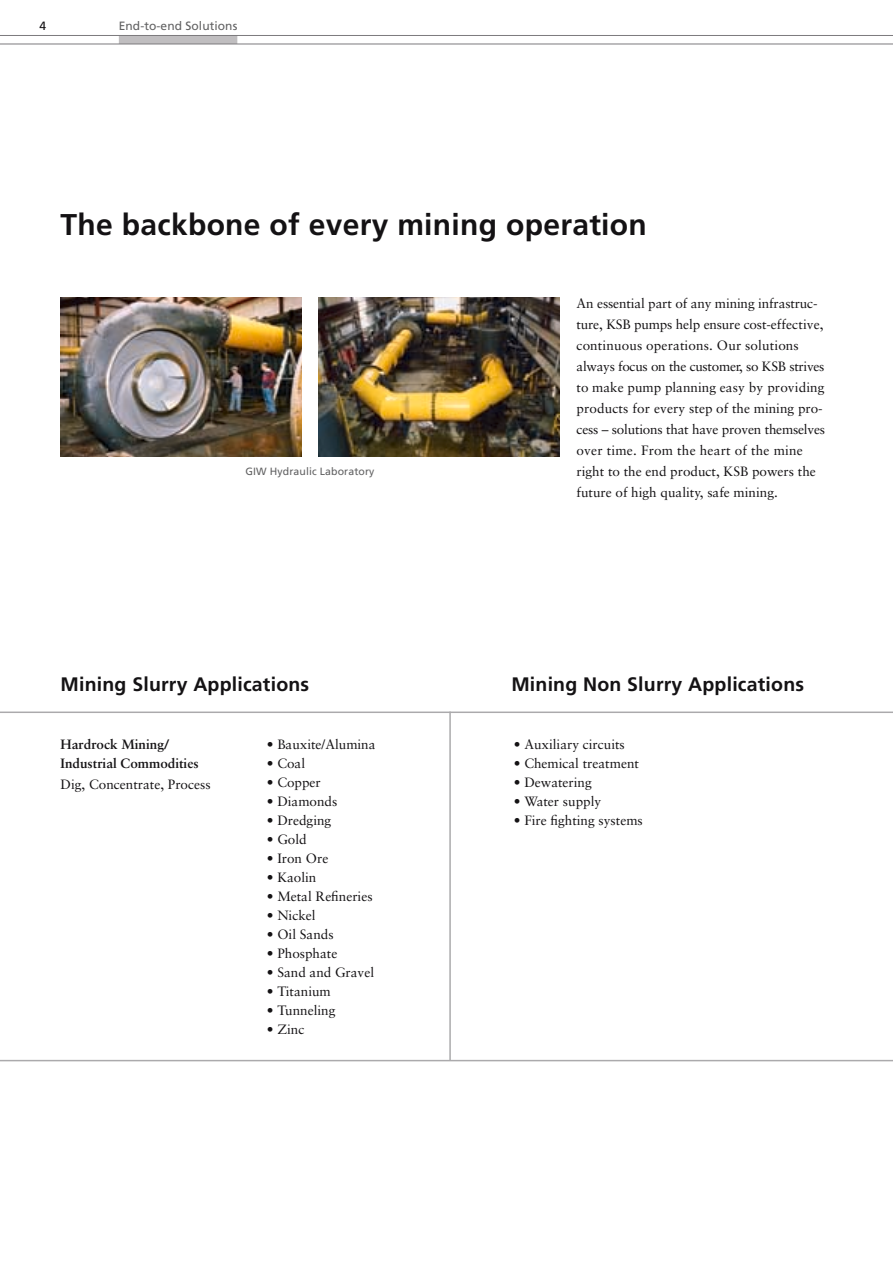
<style>
.page{position:relative;width:893px;height:1263px;background:#fff}
.page>*{position:absolute;margin:0;border:0;box-sizing:border-box;transform-origin:0 0}
.t1{font:700 30px "Frutiger LT Com";letter-spacing:.01em;color:#141214}
.t2{font:700 19.5px "Frutiger LT Com";letter-spacing:.01em;color:#141214}
.t3{font:13.5px/21px "Sabon LT";color:#141214}
.t4{font:700 13.5px/18.9px "Sabon LT";color:#141214}
.t5{font:12px "Frutiger LT Com";letter-spacing:.005em;color:#616162}
.t6{font:12px "Frutiger LT Com";color:#141214}
.t7{font:10.5px "Frutiger LT Com";letter-spacing:.01em;color:#616162}
</style>
<div class="page">
<div style="left:119px;top:35px;width:118px;height:9px;background:#c0bec0"></div>
<hr style="left:0;top:35px;width:893px;height:1px;background:#7c7a7d">
<hr style="left:0;top:44px;width:893px;height:1px;background:#7c7a7d">
<img style="left:61px;top:298px;width:240px;height:158px">
<img style="left:319px;top:298px;width:240px;height:158px">
<hr style="left:0;top:711px;width:893px;height:2px;background:#abaaac">
<hr style="left:449px;top:711px;width:2px;height:349px;background:#abaaac">
<hr style="left:0;top:1060px;width:893px;height:1px;background:#abaaac">
<p class="t6" style="left:39px;top:21px;width:8px">4</p>
<p class="t5" style="left:119px;top:21px;width:120px">End-to-end Solutions</p>
<h1 class="t1" style="left:61px;top:213px;width:588px">The backbone of every mining operation</h1>
<p class="t7" style="left:246px;top:467px;width:131px">GIW Hydraulic Laboratory</p>
<p class="t3" style="left:576px;top:294px;width:250px">An essential part of any mining infrastruc&shy;ture, KSB pumps help ensure cost-effective, continuous operations. Our solutions always focus on the customer, so KSB strives to make pump planning easy by providing products for every step of the mining pro&shy;cess – solutions that have proven themselves over time. From the heart of the mine right to the end product, KSB powers the future of high quality, safe mining.</p>
<h2 class="t2" style="left:61px;top:676px;width:250px">Mining Slurry Applications</h2>
<h2 class="t2" style="left:511px;top:676px;width:294px">Mining Non Slurry Applications</h2>
<p class="t4" style="left:61px;top:736px;width:140px">Hardrock Mining/<br>Industrial Commodities</p>
<p class="t3" style="left:61px;top:775px;width:152px">Dig, Concentrate, Process</p>
<p class="t3" style="left:267px;top:735px;width:110px">• Bauxite/Alumina</p>
<p class="t3" style="left:267px;top:754px;width:40px">• Coal</p>
<p class="t3" style="left:267px;top:773px;width:56px">• Copper</p>
<p class="t3" style="left:267px;top:792px;width:72px">• Diamonds</p>
<p class="t3" style="left:267px;top:811px;width:66px">• Dredging</p>
<p class="t3" style="left:267px;top:830px;width:41px">• Gold</p>
<p class="t3" style="left:267px;top:849px;width:63px">• Iron Ore</p>
<p class="t3" style="left:267px;top:868px;width:51px">• Kaolin</p>
<p class="t3" style="left:267px;top:887px;width:107px">• Metal Refineries</p>
<p class="t3" style="left:267px;top:906px;width:50px">• Nickel</p>
<p class="t3" style="left:267px;top:925px;width:68px">• Oil Sands</p>
<p class="t3" style="left:267px;top:944px;width:72px">• Phosphate</p>
<p class="t3" style="left:267px;top:963px;width:109px">• Sand and Gravel</p>
<p class="t3" style="left:267px;top:982px;width:65px">• Titanium</p>
<p class="t3" style="left:267px;top:1001px;width:70px">• Tunneling</p>
<p class="t3" style="left:267px;top:1020px;width:39px">• Zinc</p>
<p class="t3" style="left:514px;top:735px;width:113px">• Auxiliary circuits</p>
<p class="t3" style="left:514px;top:754px;width:127px">• Chemical treatment</p>
<p class="t3" style="left:514px;top:773px;width:80px">• Dewatering</p>
<p class="t3" style="left:514px;top:792px;width:89px">• Water supply</p>
<p class="t3" style="left:514px;top:811px;width:131px">• Fire fighting systems</p>
</div>
